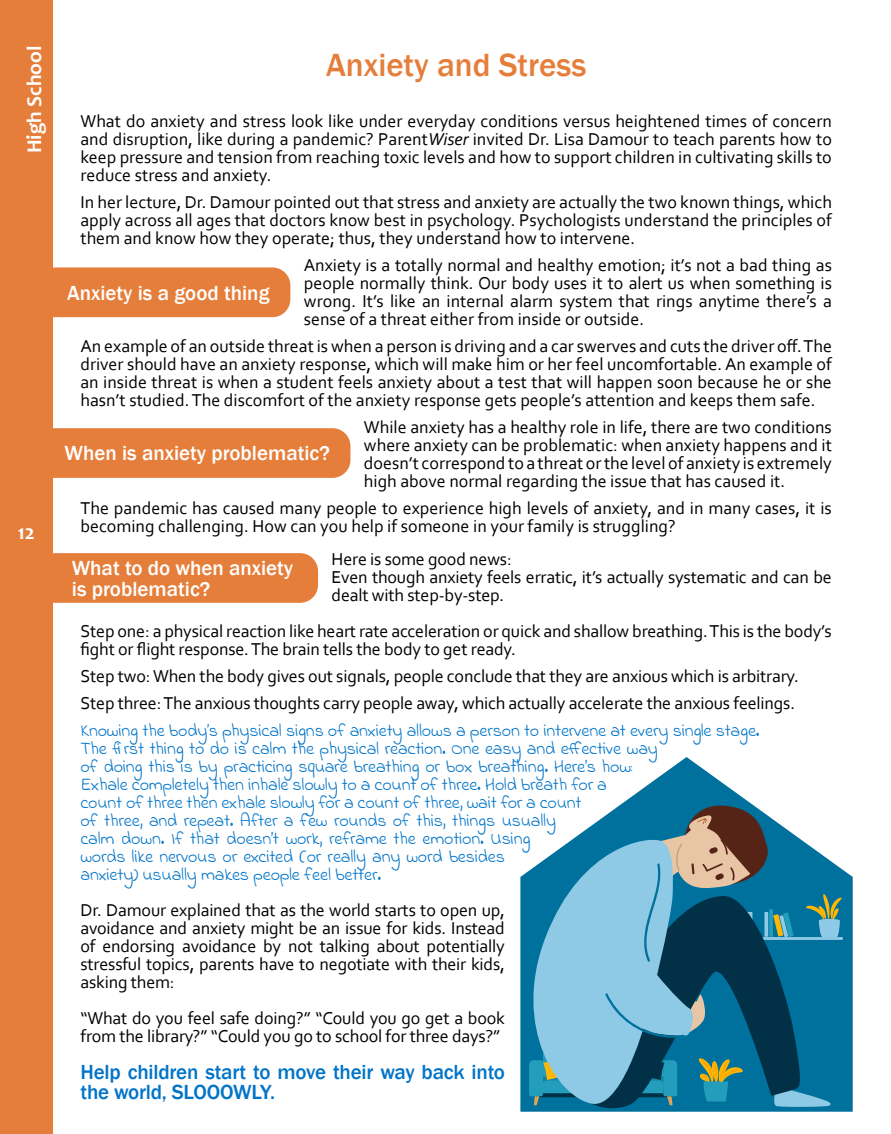
<style>
.page{position:relative;width:891px;height:1134px;background:#fff}
.page>*{position:absolute;margin:0;border:0;box-sizing:border-box;transform-origin:0 0}
.t1{font:500 33px "Franklin Gothic";color:#e67e3b}
.t2{font:500 21px/21px "Franklin Gothic";color:#fff}
.t3{font:500 21px/19.5px "Franklin Gothic";letter-spacing:-.01em;color:#0074c8}
.t4{font:700 21px "Candara";color:#fff}
.t5{font:18px/18px "Corbel";letter-spacing:-.01em;color:#000;text-align:justify}
.t6{font:18px/18px "Indie Flower";letter-spacing:-.01em;color:#0074c8}
.s1{font-style:italic}
</style>
<div class="page">
<div style="left:13px;top:553px;width:305px;height:50px;background:#e67e3b;border-radius:18px"></div>
<svg style="left:520px;top:757px;width:333px;height:355px"></svg>
<hr style="left:714px;top:937px;width:129px;height:3px;background:#8ecae5">
<svg style="left:806px;top:894px;width:36px;height:43px;background:#4b9091"></svg>
<svg style="left:802px;top:1086px;width:34px;height:21px"></svg>
<svg style="left:584px;top:896px;width:218px;height:216px;background:#146e8b"></svg>
<svg style="left:520px;top:836px;width:154px;height:272px;background:#4d98b6"></svg>
<svg style="left:567px;top:802px;width:227px;height:237px;background:#5089a1"></svg>
<div style="left:0;top:0;width:53px;height:1134px;background:#e67e3b"></div>
<div style="left:53px;top:267px;width:237px;height:50px;background:#e67e3b"></div>
<div style="left:16px;top:428px;width:334px;height:50px;background:#e67e3b;border-radius:18px"></div>
<p class="t4" style="left:21px;top:153px;width:109px;rotate:-90deg">High School</p>
<p class="t4" style="left:18px;top:519px;width:19px">12</p>
<h1 class="t1" style="left:326px;top:45px;width:262px">Anxiety and Stress</h1>
<p class="t5" style="left:80px;top:111px;width:753px">What do anxiety and stress look like under everyday conditions versus heightened times of concern and disruption, like during a pandemic? Parent<span class="s1">Wiser</span> invited Dr. Lisa Damour to teach parents how to keep pressure and tension from reaching toxic levels and how to support children in cultivating skills to reduce stress and anxiety.</p>
<p class="t5" style="left:80px;top:192px;width:753px">In her lecture, Dr. Damour pointed out that stress and anxiety are actually the two known things, which apply across all ages that doctors know best in psychology. Psychologists understand the principles of them and know how they operate; thus, they understand how to intervene.</p>
<p class="t5" style="left:304px;top:255px;width:530px">Anxiety is a totally normal and healthy emotion; it’s not a bad thing as people normally think. Our body uses it to alert us when something is wrong. It’s like an internal alarm system that rings anytime there’s a sense of a threat either from inside or outside.</p>
<p class="t5" style="left:80px;top:336px;width:753px">An example of an outside threat is when a person is driving and a car swerves and cuts the driver off. The driver should have an anxiety response, which will make him or her feel uncomfortable. An example of an inside threat is when a student feels anxiety about a test that will happen soon because he or she hasn’t studied. The discomfort of the anxiety response gets people’s attention and keeps them safe.</p>
<p class="t5" style="left:364px;top:417px;width:469px">While anxiety has a healthy role in life, there are two conditions where anxiety can be problematic: when anxiety happens and it doesn’t correspond to a threat or the level of anxiety is extremely high above normal regarding the issue that has caused it.</p>
<p class="t5" style="left:80px;top:498px;width:753px">The pandemic has caused many people to experience high levels of anxiety, and in many cases, it is becoming challenging. How can you help if someone in your family is struggling?</p>
<p class="t5" style="left:332px;top:549px;width:502px;text-align:left">Here is some good news:<br>Even though anxiety feels erratic, it’s actually systematic and can be dealt with step-by-step.</p>
<p class="t5" style="left:80px;top:621px;width:753px">Step one: a physical reaction like heart rate acceleration or quick and shallow breathing. This is the body’s fight or flight response. The brain tells the body to get ready.</p>
<p class="t5" style="left:80px;top:662px;width:720px;line-height:27px">Step two: When the body gives out signals, people conclude that they are anxious which is arbitrary.<br>Step three: The anxious thoughts carry people away, which actually accelerate the anxious feelings.</p>
<p class="t6" style="left:80px;top:721px;width:681px">Knowing the body’s physical signs of anxiety allows a person to intervene at every single stage.<br>The first thing to do is calm the physical reaction. One easy and effective way<br>of doing this is by practicing square breathing or box breathing. Here’s how:<br>Exhale completely then inhale slowly to a count of three. Hold breath for a<br>count of three then exhale slowly for a count of three, wait for a count<br>of three, and repeat. After a few rounds of this, things usually<br>calm down. If that doesn’t work, reframe the emotion. Using<br>words like nervous or excited (or really any word besides<br>anxiety) usually makes people feel better.</p>
<p class="t5" style="left:80px;top:900px;width:426px">Dr. Damour explained that as the world starts to open up, avoidance and anxiety might be an issue for kids. Instead of endorsing avoidance by not talking about potentially stressful topics, parents have to negotiate with their kids, asking them:</p>
<p class="t5" style="left:80px;top:1008px;width:426px">“What do you feel safe doing?” “Could you go get a book from the library?” “Could you go to school for three days?”</p>
<p class="t3" style="left:80px;top:1063px;width:426px">Help children start to move their way back into the world, SLOOOWLY.</p>
<p class="t2" style="left:67px;top:282px;width:204px">Anxiety is a good thing</p>
<p class="t2" style="left:65px;top:443px;width:267px">When is anxiety problematic?</p>
<p class="t2" style="left:72px;top:558px;width:223px">What to do when anxiety is problematic?</p>
</div>
